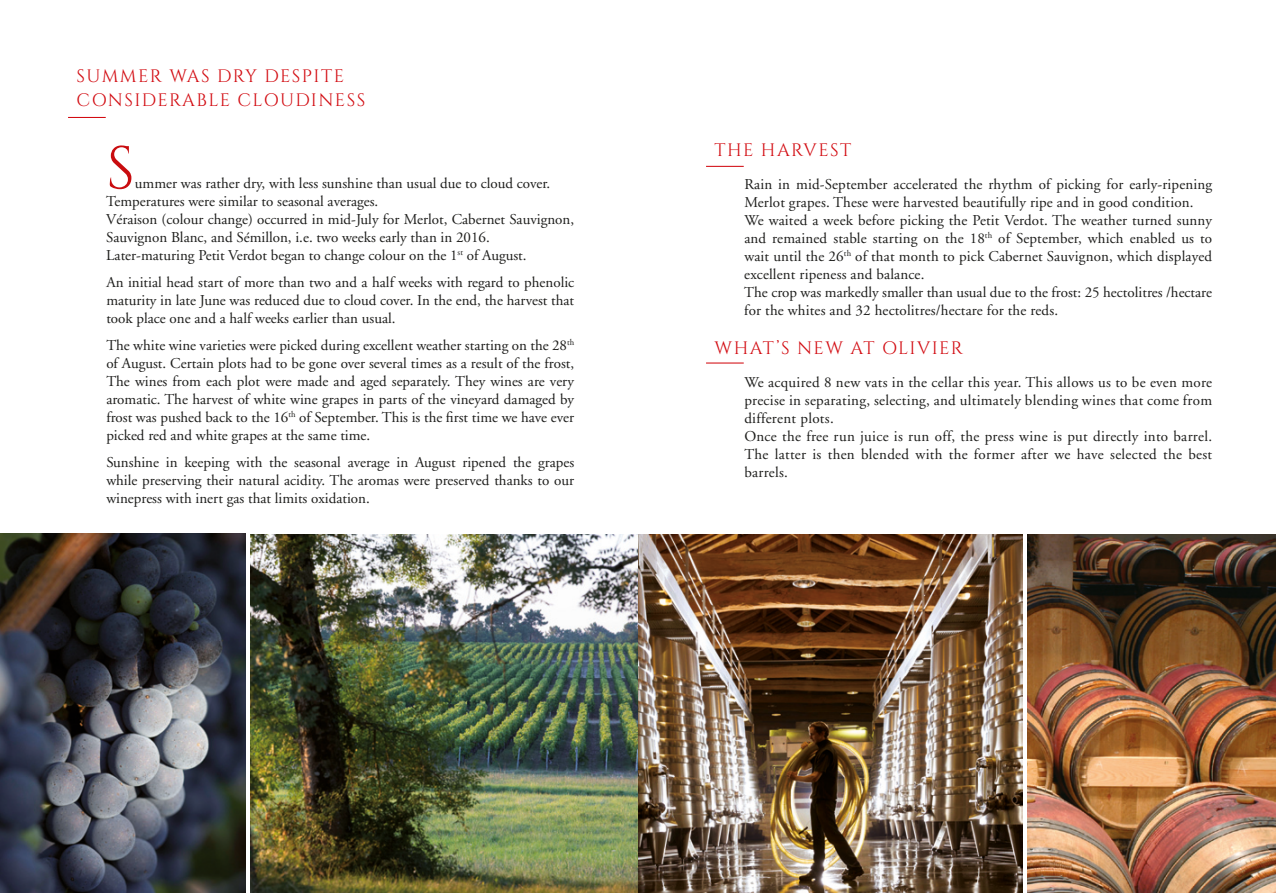
<style>
.page{position:relative;width:1276px;height:893px;background:#fff}
.page>*{position:absolute;margin:0;border:0;box-sizing:border-box;transform-origin:0 0}
.t1{font:60px "Cinzel";color:#c90c0f}
.t2{font:18px/24px "Cinzel";letter-spacing:.08em;color:#d20b11}
.t3{font:15px/18px "Adobe Garamond";letter-spacing:.01em;color:#1d1d1b}
</style>
<div class="page">
<img style="left:0;top:534px;width:246px;height:359px">
<img style="left:250px;top:534px;width:772px;height:359px">
<hr style="left:68px;top:117px;width:38px;height:1px;background:#d20b11">
<hr style="left:706px;top:166px;width:38px;height:1px;background:#d20b11">
<hr style="left:706px;top:362px;width:38px;height:2px;background:#d20b11">
<img style="left:1028px;top:534px;width:248px;height:359px">
<p class="t2" style="left:77px;top:64px;width:290px">SUMMER WAS DRY DESPITE<br>CONSIDERABLE CLOUDINESS</p>
<h1 class="t1" style="left:106px;top:132px;width:30px">S</h1>
<p class="t3" style="left:106px;top:176px;width:469px;text-indent:28px">ummer was rather dry, with less sunshine than usual due to cloud cover.<br>Temperatures were similar to seasonal averages.<br>Véraison (colour change) occurred in mid-July for Merlot, Cabernet Sauvignon, Sauvignon Blanc, and Sémillon, i.e. two weeks early than in 2016.<br>Later-maturing Petit Verdot began to change colour on the 1<sup>st</sup> of August.</p>
<p class="t3" style="left:106px;top:275px;width:469px;text-align:justify">An initial head start of more than two and a half weeks with regard to phenolic maturity in late June was reduced due to cloud cover. In the end, the harvest that took place one and a half weeks earlier than usual.</p>
<p class="t3" style="left:106px;top:338px;width:469px;text-align:justify">The white wine varieties were picked during excellent weather starting on the 28<sup>th </sup>of August. Certain plots had to be gone over several times as a result of the frost, The wines from each plot were made and aged separately. They wines are very aromatic. The harvest of white wine grapes in parts of the vineyard damaged by frost was pushed back to the 16<sup>th</sup> of September. This is the first time we have ever picked red and white grapes at the same time.</p>
<p class="t3" style="left:106px;top:455px;width:469px;text-align:justify">Sunshine in keeping with the seasonal average in August ripened the grapes while preserving their natural acidity. The aromas were preserved thanks to our winepress with inert gas that limits oxidation.</p>
<p class="t2" style="left:714px;top:137px;width:138px">THE HARVEST</p>
<p class="t3" style="left:744px;top:176px;width:469px">Rain in mid-September accelerated the rhythm of picking for early-ripening Merlot grapes. These were harvested beautifully ripe and in good condition.<br>We waited a week before picking the Petit Verdot. The weather turned sunny and remained stable starting on the 18<sup>th</sup> of September, which enabled us to wait until the 26<sup>th</sup> of that month to pick Cabernet Sauvignon, which displayed excellent ripeness and balance.<br>The crop was markedly smaller than usual due to the frost: 25 hectolitres /hectare for the whites and 32 hectolitres/hectare for the reds.</p>
<p class="t2" style="left:714px;top:335px;width:250px">WHAT’S NEW AT OLIVIER</p>
<p class="t3" style="left:744px;top:374px;width:469px">We acquired 8 new vats in the cellar this year. This allows us to be even more precise in separating, selecting, and ultimately blending wines that come from different plots.<br>Once the free run juice is run off, the press wine is put directly into barrel.<br>The latter is then blended with the former after we have selected the best barrels.</p>
</div>
